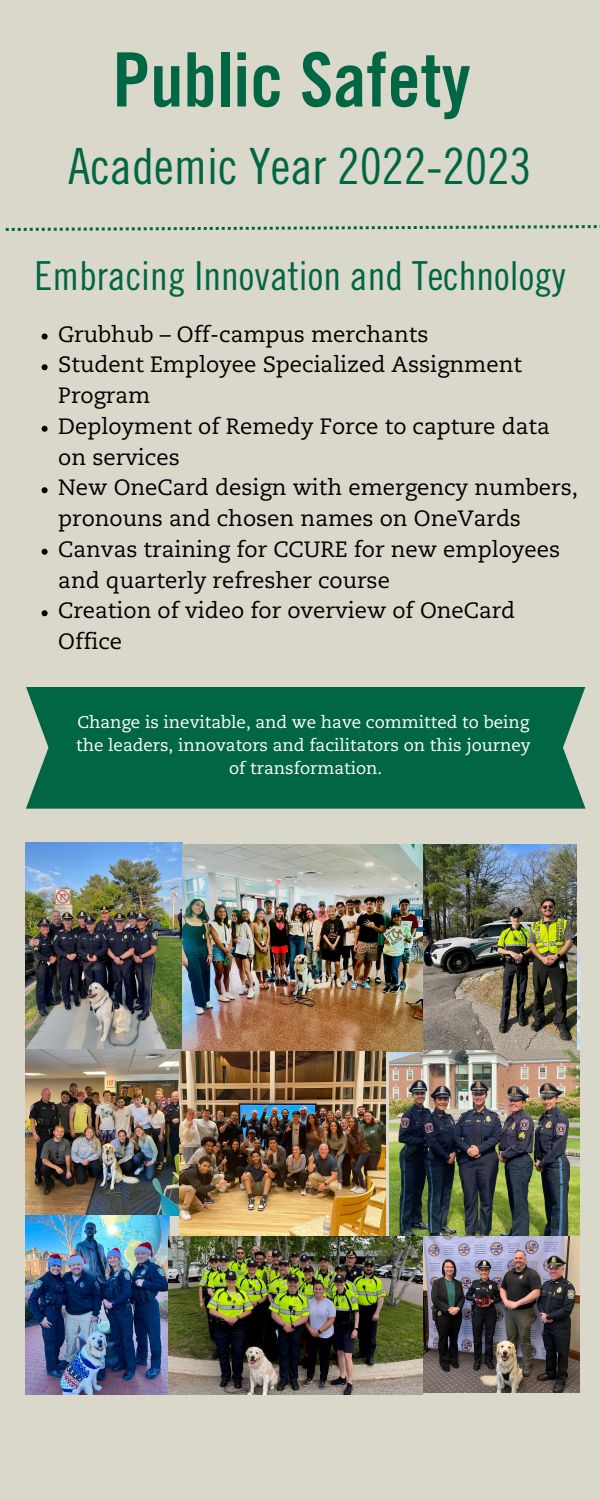
<style>
.page{position:relative;width:600px;height:1500px;background:#dad7cb}
.page>*{position:absolute;margin:0;border:0;box-sizing:border-box;transform-origin:0 0}
.t1{font:75px "Trade Gothic LT Std Bd Cn 20";color:#064}
.t2{font:50px "Trade Gothic LT Std Cn 18";color:#064}
.t3{font:40px "Trade Gothic LT Std Cn 18";color:#064}
.t4{font:22.2px/30.8px "Caecilia LT Std";color:#000}
.t5{font:17px "Caecilia LT Std";color:#fff}
</style>
<div class="page">
<svg style="left:6px;top:225px;width:594px;height:6px"></svg>
<div style="left:26px;top:687px;width:560px;height:121px;background:#064"></div>
<img style="left:26px;top:842px;width:157px;height:207px">
<img style="left:389px;top:955px;width:190px;height:303px">
<img style="left:423px;top:845px;width:153px;height:204px">
<img style="left:183px;top:845px;width:240px;height:207px">
<img style="left:26px;top:1049px;width:157px;height:167px">
<img style="left:180px;top:1051px;width:206px;height:185px">
<img style="left:26px;top:1216px;width:143px;height:178px">
<img style="left:169px;top:1236px;width:253px;height:158px">
<img style="left:423px;top:1236px;width:156px;height:156px">
<svg style="left:42px;top:333px;width:6px;height:6px"></svg>
<svg style="left:42px;top:364px;width:6px;height:6px"></svg>
<svg style="left:42px;top:426px;width:6px;height:6px"></svg>
<svg style="left:42px;top:487px;width:6px;height:6px"></svg>
<svg style="left:42px;top:549px;width:6px;height:6px"></svg>
<svg style="left:42px;top:610px;width:6px;height:6px"></svg>
<p class="t1" style="left:113px;top:52px;width:360px">Public Safety</p>
<p class="t2" style="left:68px;top:148px;width:465px">Academic Year 2022-2023</p>
<p class="t3" style="left:35px;top:261px;width:532px">Embracing Innovation and Technology</p>
<p class="t4" style="left:58px;top:320px;width:372px">Grubhub – Off-campus merchants</p>
<p class="t4" style="left:58px;top:351px;width:465px">Student Employee Specialized Assignment<br>Program</p>
<p class="t4" style="left:58px;top:413px;width:493px">Deployment of Remedy Force to capture data on services</p>
<p class="t4" style="left:58px;top:474px;width:521px">New OneCard design with emergency numbers, pronouns and chosen names on OneVards</p>
<p class="t4" style="left:58px;top:536px;width:503px">Canvas training for CCURE for new employees and quarterly refresher course</p>
<p class="t4" style="left:58px;top:597px;width:458px">Creation of video for overview of OneCard<br>Office</p>
<p class="t5" style="left:77px;top:715px;width:453px">Change is inevitable, and we have committed to being</p>
<p class="t5" style="left:76px;top:738px;width:456px">the leaders, innovators and facilitators on this journey</p>
<p class="t5" style="left:229px;top:761px;width:154px">of transformation.</p>
</div>
